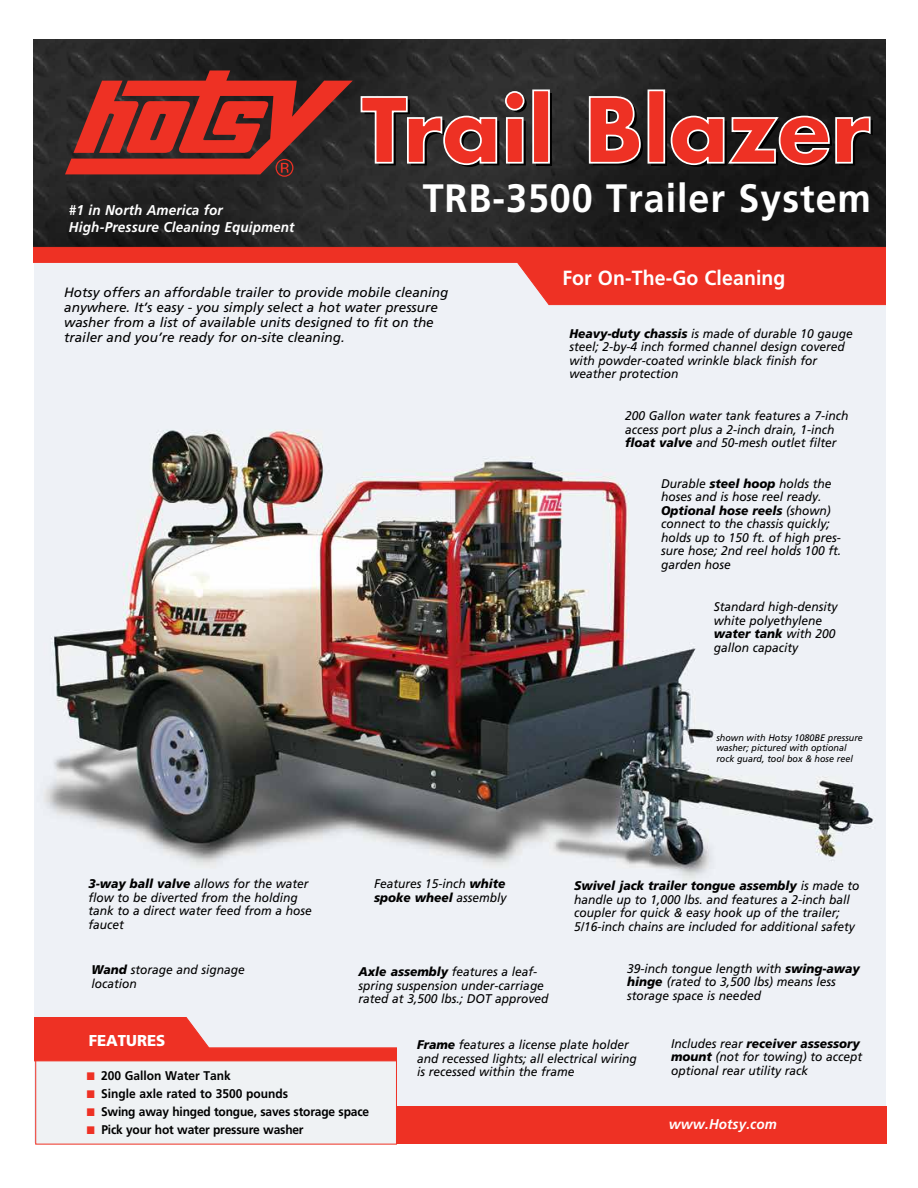
<style>
.page{position:relative;width:918px;height:1188px;background:#fff}
.page>*{position:absolute;margin:0;border:0;box-sizing:border-box;transform-origin:0 0}
.t1{font:700 39.6px "Frutiger";letter-spacing:.025em;color:#fff;scale:.95 1}
.t2{font:700 20.4px "Frutiger";letter-spacing:.005em;color:#fff;scale:.95 1}
.t3{font:900 15.75px "Frutiger";color:#fff;scale:.95 1}
.t4{font:italic 700 14.1px/16.5px "Frutiger";letter-spacing:.01em;color:#fff;scale:.95 1}
.t5{font:italic 13.5px/15px "Frutiger";color:#000}
.t6{font:italic 12.6px/13.5px "Frutiger";color:#000;scale:.95 1}
.t7{font:700 12.6px "Frutiger";letter-spacing:-.015em;color:#000;scale:.95 1}
.t8{font:italic 9.45px/10.5px "Frutiger";color:#000;scale:.95 1}
.s1{font-weight:900}
.s2{color:#ee3124}
</style>
<div class="page">
<img style="left:34px;top:306px;width:852px;height:836px">
<img style="left:34px;top:39px;width:851px;height:207px">
<svg style="left:65px;top:70px;width:288px;height:107px;background:#932c25"></svg>
<div style="left:322px;top:1107px;width:564px;height:37px;background:#ee3124"></div>
<div style="left:35px;top:1048px;width:362px;height:96px;background:#eff2f4;border:1px solid #ee3124"></div>
<div style="left:536px;top:93px;width:16px;height:72px;background:#000"></div>
<div style="left:652px;top:93px;width:15px;height:72px;background:#292929"></div>
<svg style="left:361px;top:90px;width:166px;height:77px;background:#87433f"></svg>
<div style="left:533px;top:90px;width:16px;height:73px;background:#ee3124"></div>
<div style="left:532px;top:89px;width:18px;height:75px;border:2px solid #fff"></div>
<svg style="left:588px;top:95px;width:55px;height:70px;background:#b84840"></svg>
<div style="left:648px;top:90px;width:16px;height:73px;background:#ee3124"></div>
<div style="left:648px;top:89px;width:17px;height:75px;border:2px solid #fff"></div>
<svg style="left:670px;top:115px;width:203px;height:52px;background:#9d443e"></svg>
<svg style="left:34px;top:246px;width:852px;height:60px;background:#ea837e"></svg>
<svg style="left:35px;top:1018px;width:362px;height:44px;background:#ee7a74"></svg>
<p class="t4" style="left:69px;top:202px;width:239px">#1 in North America for<br>High-Pressure Cleaning Equipment</p>
<h1 class="t1" style="left:423px;top:175px;width:474px">TRB-3500 Trailer System</h1>
<p class="t5" style="left:64px;top:284px;width:386px">Hotsy offers an affordable trailer to provide mobile cleaning anywhere. It’s easy - you simply select a hot water pressure washer from a list of available units designed to fit on the trailer and you’re ready for on-site cleaning.</p>
<h2 class="t2" style="left:562px;top:266px;width:236px">For On-The-Go Cleaning</h2>
<p class="t6" style="left:569px;top:326px;width:300px"><span class="s1">Heavy-duty chassis</span> is made of durable 10 gauge steel; 2-by-4 inch formed channel design covered with powder-coated wrinkle black finish for weather protection</p>
<p class="t6" style="left:625px;top:409px;width:237px">200 Gallon water tank features a 7-inch access port plus a 2-inch drain, 1-inch <span class="s1">float valve</span> and 50-mesh outlet filter</p>
<p class="t6" style="left:661px;top:477px;width:191px">Durable <span class="s1">steel hoop</span> holds the hoses and is hose reel ready.<br><span class="s1">Optional hose reels</span> (shown) connect to the chassis quickly; holds up to 150 ft. of high pres&shy;sure hose; 2nd reel holds 100 ft. garden hose</p>
<p class="t6" style="left:714px;top:600px;width:132px">Standard high-density white polyethylene <span class="s1">water tank</span> with 200 gallon capacity</p>
<p class="t8" style="left:716px;top:732px;width:156px">shown with Hotsy 1080BE pressure washer; pictured with optional rock guard, tool box &amp; hose reel</p>
<p class="t6" style="left:88px;top:877px;width:237px"><span class="s1">3-way ball valve</span> allows for the water flow to be diverted from the holding tank to a direct water feed from a hose faucet</p>
<p class="t6" style="left:91px;top:963px;width:163px"><span class="s1">Wand</span> storage and signage location</p>
<p class="t6" style="left:374px;top:877px;width:141px">Features 15-inch <span class="s1">white spoke wheel</span> assembly</p>
<p class="t6" style="left:359px;top:965px;width:201px"><span class="s1">Axle assembly</span> features a leaf&shy;spring suspension under-carriage rated at 3,500 lbs.; DOT approved</p>
<p class="t6" style="left:574px;top:879px;width:302px"><span class="s1">Swivel jack trailer tongue assembly</span> is made to handle up to 1,000 lbs. and features a 2-inch ball coupler for quick &amp; easy hook up of the trailer; 5/16-inch chains are included for additional safety</p>
<p class="t6" style="left:627px;top:961px;width:246px">39-inch tongue length with <span class="s1">swing-away hinge</span> (rated to 3,500 lbs) means less storage space is needed</p>
<p class="t3" style="left:89px;top:1031px;width:82px">FEATURES</p>
<p class="t7" style="left:87px;top:1068px;width:153px"><span class="s2">■</span> 200 Gallon Water Tank</p>
<p class="t7" style="left:87px;top:1086px;width:213px"><span class="s2">■</span> Single axle rated to 3500 pounds</p>
<p class="t7" style="left:87px;top:1104px;width:299px"><span class="s2">■</span> Swing away hinged tongue, saves storage space</p>
<p class="t7" style="left:87px;top:1122px;width:230px"><span class="s2">■</span> Pick your hot water pressure washer</p>
<p class="t6" style="left:417px;top:1038px;width:233px"><span class="s1">Frame</span> features a license plate holder and recessed lights; all electrical wiring is recessed within the frame</p>
<p class="t6" style="left:671px;top:1036px;width:203px">Includes rear <span class="s1">receiver assessory mount</span> (not for towing) to accept optional rear utility rack</p>
<p class="t4" style="left:669px;top:1116px;width:115px">www.Hotsy.com</p>
</div>
